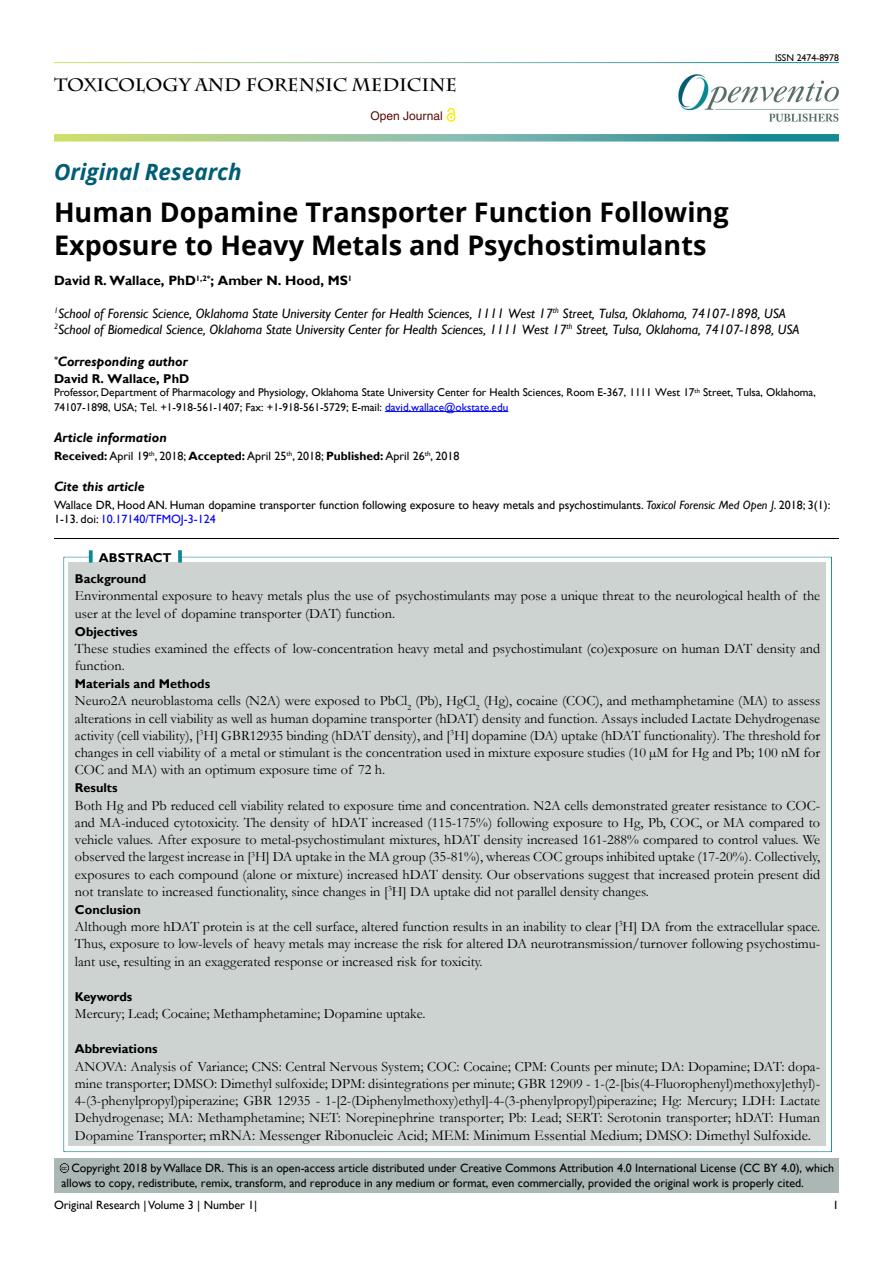
<style>
.page{position:relative;width:893px;height:1263px;background:#fff}
.page>*{position:absolute;margin:0;border:0;box-sizing:border-box;transform-origin:0 0}
.t1{font:700 27px/32.4px "Open Sans";color:#000101}
.t2{font:italic 700 22.5px "Open Sans";color:#015d76}
.t3{font:700 18px "Charlemagne Std";color:#000}
.t4{font:15px "Garamond";color:#000}
.t5{font:14.25px/17.2px "Garamond";color:#000;text-align:justify}
.t6{font:italic 13.5px/16.2px "Gill Sans";color:#000101}
.t7{font:700 13.5px "Gill Sans";color:#000101}
.t8{font:italic 700 13.5px "Gill Sans";color:#000101}
.t9{font:italic 700 13.5px "Gill Sans";color:#000}
.t10{font:700 12.75px "Gill Sans";color:#000}
.t11{font:700 12.75px "Gill Sans";color:#000101}
.t12{font:12px/14.4px "Gill Sans";color:#000}
.t13{font:12px "Gill Sans";color:#000101}
.t14{font:12px "Helvetica LT Std";color:#580b05}
.t15{font:11.25px/14.4px "Gill Sans";color:#000101}
.t16{font:9.75px "Gill Sans";color:#0a0000}
.t17{font:5.7px "Arial";color:#000}
.s1{color:#0000fa}
.s2{font-weight:700}
.s3{font-style:italic;color:#000101}
.s4{color:#000101}
.s5{font-size:14.25px}
</style>
<div class="page">
<svg style="left:447px;top:107px;width:8px;height:13px"></svg>
<img style="left:678px;top:74px;width:161px;height:48px">
<svg style="left:54px;top:134px;width:785px;height:8px"></svg>
<hr style="left:385px;top:411px;width:123px;height:1px;background:#0000fa">
<div style="left:51px;top:546px;width:794px;height:607px;background:#f9f2f3;opacity:.75"></div>
<svg style="left:89px;top:550px;width:4px;height:13px"></svg>
<svg style="left:178px;top:550px;width:4px;height:12px"></svg>
<div style="left:42px;top:527px;width:810px;height:14px;background:#f9f2f3;opacity:.75"></div>
<div style="left:54px;top:1158px;width:785px;height:35px;background:#aab7b5"></div>
<div style="left:47px;top:1150px;width:37px;height:24px;background:#f9f2f3;opacity:.75"></div>
<p class="t3" style="left:54px;top:74px;width:405px">TOXICOLOGY AND FORENSIC MEDICINE</p>
<p class="t14" style="left:371px;top:109px;width:74px">Open Journal</p>
<h2 class="t2" style="left:54px;top:156px;width:189px">Original Research</h2>
<h1 class="t1" style="left:54px;top:195px;width:676px">Human Dopamine Transporter Function Following<br>Exposure to Heavy Metals and Psychostimulants</h1>
<p class="t16" style="left:775px;top:52px;width:65px">ISSN 2474-8978</p>
<p class="t7" style="left:54px;top:272px;width:300px">David R. Wallace, PhD<sup>1,2*</sup>; Amber N. Hood, MS<sup>1</sup></p>
<p class="t6" style="left:54px;top:305px;width:747px"><sup>1</sup>School of Forensic Science, Oklahoma State University Center for Health Sciences, 1111 West 17<sup>th</sup> Street, Tulsa, Oklahoma, 74107-1898, USA<br><sup>2</sup>School of Biomedical Science, Oklahoma State University Center for Health Sciences, 1111 West 17<sup>th</sup> Street, Tulsa, Oklahoma, 74107-1898, USA</p>
<p class="t8" style="left:54px;top:354px;width:135px"><sup>*</sup>Corresponding author</p>
<p class="t11" style="left:54px;top:371px;width:137px">David R. Wallace, PhD</p>
<p class="t15" style="left:54px;top:385px;width:763px">Professor, Department of Pharmacology and Physiology, Oklahoma State University Center for Health Sciences, Room E-367, 1111 West 17<sup>th</sup> Street, Tulsa, Oklahoma,<br>74107-1898, USA; Tel. +1-918-561-1407; Fax: +1-918-561-5729; E-mail: <span class="s1">david.wallace@okstate.edu</span></p>
<p class="t8" style="left:54px;top:429px;width:114px">Article information</p>
<p class="t13" style="left:54px;top:449px;width:407px"><span class="s2">Received:</span> April 19<sup>th</sup>, 2018; <span class="s2">Accepted:</span> April 25<sup>th</sup>, 2018; <span class="s2">Published:</span> April 26<sup>th</sup>, 2018</p>
<p class="t9" style="left:54px;top:478px;width:92px">Cite this article</p>
<p class="t12" style="left:54px;top:497px;width:778px">Wallace DR, Hood AN. Human dopamine transporter function following exposure to heavy metals and psychostimulants. <span class="s3">Toxicol Forensic Med Open J</span><span class="s4">. 2018; 3(1):<br>1-13. doi:</span> <span class="s1">10.17140/TFMOJ-3-124</span></p>
<p class="t10" style="left:99px;top:550px;width:74px">ABSTRACT</p>
<p class="t10" style="left:75px;top:571px;width:73px">Background</p>
<p class="t5" style="left:75px;top:587px;width:747px">Environmental exposure to heavy metals plus the use of psychostimulants may pose a unique threat to the neurological health of the user at the level of dopamine transporter (DAT) function.</p>
<p class="t10" style="left:75px;top:623px;width:64px">Objectives</p>
<p class="t5" style="left:75px;top:639px;width:747px">These studies examined the effects of low-concentration heavy metal and psychostimulant (co)exposure on human DAT density and function.</p>
<p class="t10" style="left:75px;top:676px;width:137px">Materials and Methods</p>
<p class="t5" style="left:75px;top:692px;width:747px">Neuro2A neuroblastoma cells (N2A) were exposed to PbCl<sub>2</sub> (Pb), HgCl<sub>2</sub> (Hg), cocaine (COC), and methamphetamine (MA) to assess alterations in cell viability as well as human dopamine transporter (hDAT) density and function. Assays included Lactate Dehydrogenase activity (cell viability), [<sup>3</sup>H] GBR12935 binding (hDAT density), and [<sup>3</sup>H] dopamine (DA) uptake (hDAT functionality). The threshold for changes in cell viability of a metal or stimulant is the concentration used in mixture exposure studies (10 µM for Hg and Pb; 100 nM for COC and MA) with an optimum exposure time of 72 h.</p>
<p class="t10" style="left:75px;top:780px;width:44px">Results</p>
<p class="t5" style="left:75px;top:796px;width:747px">Both Hg and Pb reduced cell viability related to exposure time and concentration. N2A cells demonstrated greater resistance to COC&shy;and MA-induced cytotoxicity. The density of hDAT increased (115-175%) following exposure to Hg, Pb, COC, or MA compared to vehicle values. After exposure to metal-psychostimulant mixtures, hDAT density increased 161-288% compared to control values. We observed the largest increase in [<sup>3</sup>H] DA uptake in the MA group (35-81%), whereas COC groups inhibited uptake (17-20%). Collectively, exposures to each compound (alone or mixture) increased hDAT density. Our observations suggest that increased protein present did not translate to increased functionality, since changes in [<sup>3</sup>H] DA uptake did not parallel density changes.</p>
<p class="t10" style="left:75px;top:902px;width:68px">Conclusion</p>
<p class="t5" style="left:75px;top:917px;width:747px">Although more hDAT protein is at the cell surface, altered function results in an inability to clear [<sup>3</sup>H] DA from the extracellular space.<br>Thus, exposure to low-levels of heavy metals may increase the risk for altered DA neurotransmission/turnover following psychostimu&shy;lant use, resulting in an exaggerated response or increased risk for toxicity.</p>
<p class="t10" style="left:75px;top:989px;width:59px">Keywords</p>
<p class="t5" style="left:75px;top:1004px;width:352px">Mercury; Lead; Cocaine; Methamphetamine; Dopamine uptake.</p>
<p class="t10" style="left:75px;top:1041px;width:84px">Abbreviations</p>
<p class="t5" style="left:75px;top:1057px;width:747px">ANOVA: Analysis of Variance; CNS: Central Nervous System; COC: Cocaine; CPM: Counts per minute; DA: Dopamine; DAT: dopa&shy;mine transporter; DMSO: Dimethyl sulfoxide; DPM: disintegrations per minute; GBR 12909 - 1-(2-[bis(4-Fluorophenyl)methoxy]ethyl)- 4-(3-phenylpropyl)piperazine; GBR 12935 - 1-[2-(Diphenylmethoxy)ethyl]-4-(3-phenylpropyl)piperazine; Hg: Mercury; LDH: Lactate Dehydrogenase; MA: Methamphetamine; NET: Norepinephrine transporter; Pb: Lead; SERT: Serotonin transporter; hDAT: Human</p>
<p class="t4" style="left:75px;top:1125px;width:737px"><span class="s5">Dopamine Transporter;</span> mRNA: Messenger Ribonucleic Acid; MEM: Minimum Essential Medium; DMSO: Dimethyl Sulfoxide.</p>
<p class="t12" style="left:61px;top:1161px;width:774px;text-indent:10px">Copyright 2018 by Wallace DR. This is an open-access article distributed under Creative Commons Attribution 4.0 International License (CC BY 4.0), which allows to copy, redistribute, remix, transform, and reproduce in any medium or format, even commercially, provided the original work is properly cited.</p>
<p class="t17" style="left:61px;top:1164px;width:7px">cc</p>
<p class="t12" style="left:54px;top:1198px;width:205px">Original Research | Volume 3 | Number 1|</p>
<p class="t12" style="left:833px;top:1198px;width:7px">1</p>
</div>
